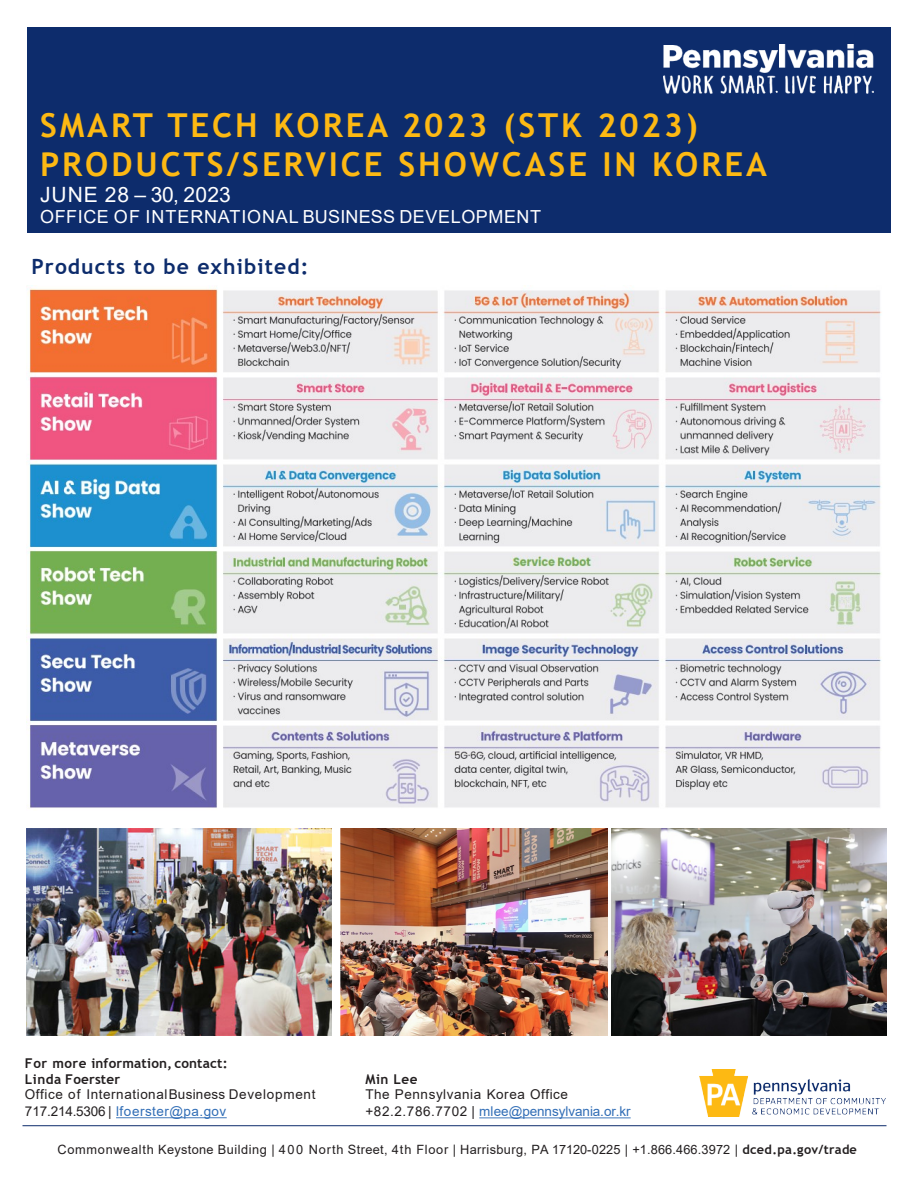
<style>
.page{position:relative;width:918px;height:1188px;background:#fff}
.page>*{position:absolute;margin:0;border:0;box-sizing:border-box;transform-origin:0 0}
.t1{font:700 33px "Trebuchet MS";letter-spacing:.085em;color:#fdb913}
.t2{font:700 21px "Trebuchet MS";letter-spacing:.05em;color:#0d2c6c}
.t3{font:21px "Arial";letter-spacing:.025em;color:#fff}
.t4{font:18px "Arial";letter-spacing:.035em;color:#fff}
.t5{font:13.5px/16.5px "Arial";letter-spacing:.04em;color:#231f20}
.t6{font:700 13.5px "Trebuchet MS";letter-spacing:.015em;color:#231f20}
.t7{font:12.75px "Arial";letter-spacing:.035em;color:#231f20}
.s1{color:#306db6}
.s2{font-family:"Trebuchet MS";font-weight:700}
</style>
<div class="page">
<img style="left:27px;top:828px;width:414px;height:208px">
<img style="left:700px;top:1069px;width:186px;height:48px">
<hr style="left:22px;top:1125px;width:864px;height:1px;background:#0d2c6c">
<svg style="left:116px;top:1117px;width:111px;height:1px"></svg>
<svg style="left:479px;top:1117px;width:152px;height:1px"></svg>
<img style="left:612px;top:829px;width:274px;height:207px">
<img style="left:340px;top:829px;width:267px;height:207px">
<div style="left:332px;top:827px;width:8px;height:210px;background:#fff"></div>
<img style="left:28px;top:285px;width:854px;height:523px">
<div style="left:27px;top:27px;width:864px;height:206px;background:#0d2c6c"></div>
<img style="left:663px;top:46px;width:114px;height:48px">
<img style="left:779px;top:45px;width:94px;height:49px">
<p class="t1" style="left:40px;top:105px;width:659px">SMART TECH KOREA 2023 (STK 2023)</p>
<p class="t1" style="left:40px;top:144px;width:728px">PRODUCTS/SERVICE SHOWCASE IN KOREA</p>
<p class="t3" style="left:40px;top:180px;width:192px">JUNE 28 – 30, 2023</p>
<p class="t4" style="left:40px;top:204px;width:502px">OFFICE OF INTERNATIONAL BUSINESS DEVELOPMENT</p>
<p class="t2" style="left:31px;top:253px;width:279px">Products to be exhibited:</p>
<p class="t6" style="left:25px;top:1054px;width:204px">For more information, contact:</p>
<p class="t6" style="left:25px;top:1071px;width:97px">Linda Foerster</p>
<p class="t5" style="left:25px;top:1086px;width:292px">Office of InternationalBusiness Development<br>717.214.5306 | <span class="s1">lfoerster@pa.gov</span></p>
<p class="t7" style="left:58px;top:1141px;width:801px">Commonwealth Keystone Building | 400 North Street, 4th Floor | Harrisburg, PA 17120-0225 | +1.866.466.3972 | <span class="s2">dced.pa.gov/trade</span></p>
<p class="t6" style="left:366px;top:1071px;width:54px">Min Lee</p>
<p class="t5" style="left:366px;top:1086px;width:267px">The Pennsylvania Korea Office +82.2.786.7702 | <span class="s1">mlee@pennsylvania.or.kr</span></p>
</div>
